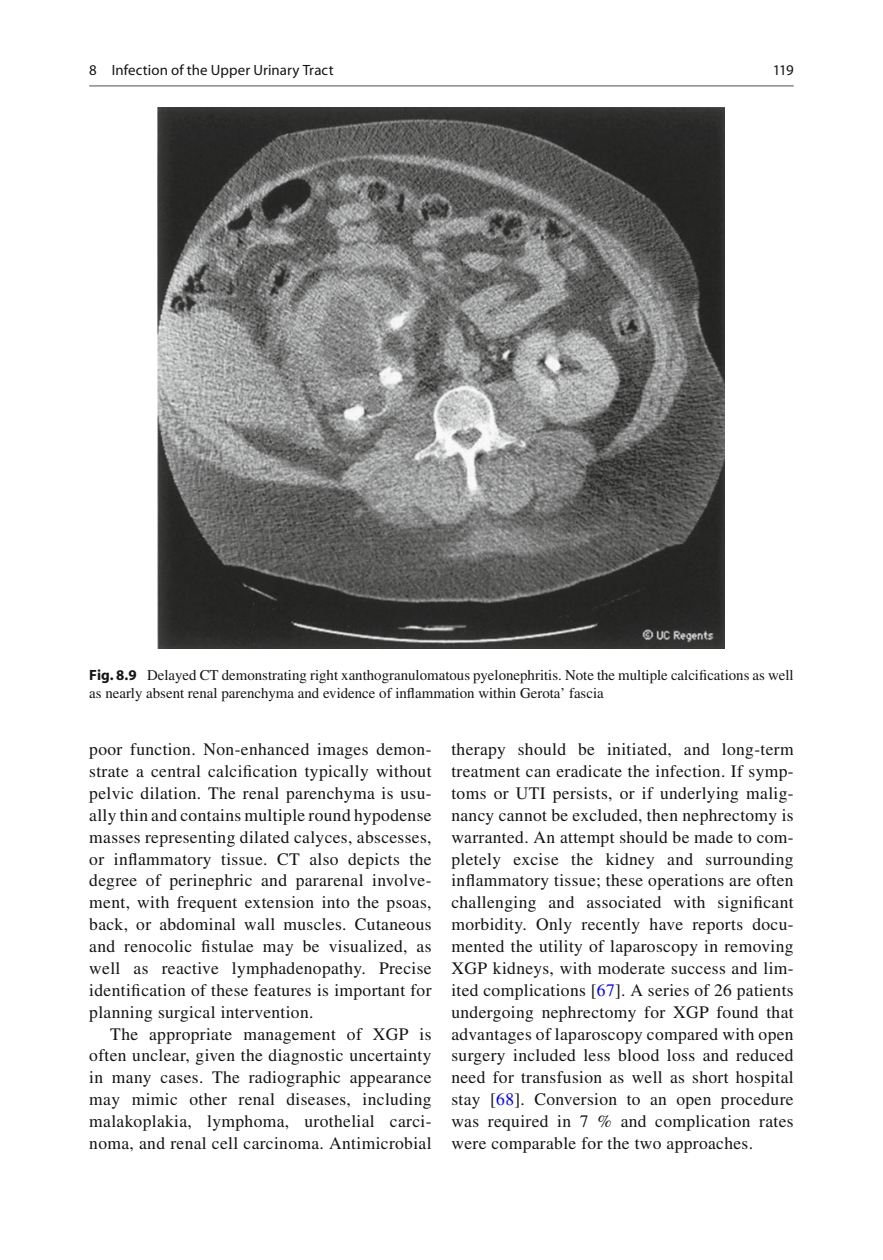
<style>
.page{position:relative;width:883px;height:1260px;background:#fff}
.page>*{position:absolute;margin:0;border:0;box-sizing:border-box;transform-origin:0 0}
.t1{font:17.5px/21.9px "Times";letter-spacing:.02em;color:#131413;text-align:justify}
.t2{font:14.88px/17.5px "Times";color:#131413}
.t3{font:14.88px "Myriad";letter-spacing:.005em;color:#131413}
.s1{font-family:"Myriad";font-weight:700}
.s2{color:#00f}
</style>
<div class="page">
<hr style="left:89px;top:85px;width:705px;height:2px;background:#989898">
<img style="left:158px;top:107px;width:567px;height:541px">
<p class="t3" style="left:89px;top:64px;width:246px">8 Infection of the Upper Urinary Tract</p>
<p class="t3" style="left:773px;top:64px;width:22px">119</p>
<p class="t2" style="left:89px;top:668px;width:706px"><span class="s1">Fig. 8.9</span> Delayed CT demonstrating right xanthogranulomatous pyelonephritis. Note the multiple calci fi cations as well as nearly absent renal parenchyma and evidence of in fl ammation within Gerota’ fascia</p>
<p class="t1" style="left:89px;top:740px;width:344px">poor function. Non-enhanced images demon&shy;strate a central calci fi cation typically without pelvic dilation. The renal parenchyma is usu&shy;ally thin and contains multiple round hypodense masses representing dilated calyces, abscesses, or in fl ammatory tissue. CT also depicts the degree of perinephric and pararenal involve&shy;ment, with frequent extension into the psoas, back, or abdominal wall muscles. Cutaneous and renocolic fi stulae may be visualized, as well as reactive lymphadenopathy. Precise identi fi cation of these features is important for planning surgical intervention.</p>
<p class="t1" style="left:89px;top:1024px;width:344px;text-indent:21px">The appropriate management of XGP is often unclear, given the diagnostic uncertainty in many cases. The radiographic appearance may mimic other renal diseases, including malakoplakia, lymphoma, urothelial carci&shy;noma, and renal cell carcinoma. Antimicrobial</p>
<p class="t1" style="left:451px;top:740px;width:344px">therapy should be initiated, and long-term treatment can eradicate the infection. If symp&shy;toms or UTI persists, or if underlying malig&shy;nancy cannot be excluded, then nephrectomy is warranted. An attempt should be made to com&shy;pletely excise the kidney and surrounding in fl ammatory tissue; these operations are often challenging and associated with signi fi cant morbidity. Only recently have reports docu&shy;mented the utility of laparoscopy in removing XGP kidneys, with moderate success and lim&shy;ited complications [ <span class="s2">67</span> ] . A series of 26 patients undergoing nephrectomy for XGP found that advantages of laparoscopy compared with open surgery included less blood loss and reduced need for transfusion as well as short hospital stay [ <span class="s2">68</span> ] . Conversion to an open procedure was required in 7 % and complication rates were comparable for the two approaches.</p>
</div>
